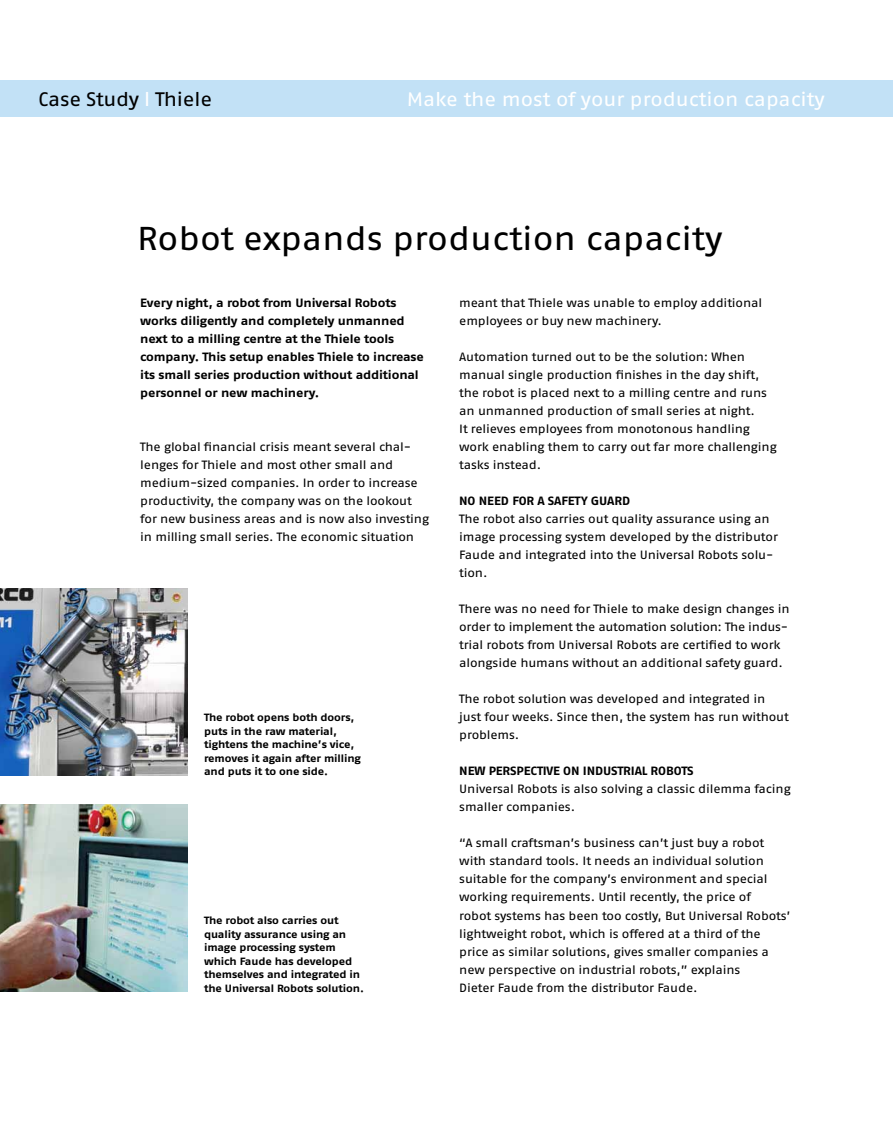
<style>
.page{position:relative;width:893px;height:1132px;background:#fff}
.page>*{position:absolute;margin:0;border:0;box-sizing:border-box;transform-origin:0 0}
.t1{font:33px "Fago Ex Regular Tf";color:#000}
.t2{font:19.5px "Fago Ex Regular Tf";color:#fff}
.t3{font:19.5px "Fago Ex Regular Tf";letter-spacing:-.01em;color:#000}
.t4{font:12px/18px "Fago Ex Regular Tf";letter-spacing:-.01em;color:#000}
.t5{font:12px/18px "Fago Ex Bold Tf";letter-spacing:-.01em;color:#000}
.t6{font:10.5px/13.5px "Fago Ex Bold Tf";letter-spacing:-.015em;color:#000}
.s1{color:#fff}
</style>
<div class="page">
<hr style="left:892px;top:0;width:1px;height:1131px;background:#d1d3d4">
<img style="left:0;top:588px;width:187px;height:187px">
<img style="left:0;top:804px;width:187px;height:187px">
<div style="left:0;top:80px;width:893px;height:37px;background:#c2e1f6"></div>
<h2 class="t3" style="left:38px;top:88px;width:175px">Case Study <span class="s1">l</span> Thiele</h2>
<h2 class="t2" style="left:407px;top:88px;width:419px">Make the most of your production capacity</h2>
<h1 class="t1" style="left:137px;top:219px;width:587px">Robot expands production capacity</h1>
<p class="t5" style="left:140px;top:293px;width:285px">Every night, a robot from Universal Robots works diligently and completely unmanned next to a milling centre at the Thiele tools company. This setup enables Thiele to increase its small series production without additional personnel or new machinery.</p>
<p class="t4" style="left:140px;top:437px;width:290px">The global financial crisis meant several chal&shy;lenges for Thiele and most other small and medium-sized companies. In order to increase productivity, the company was on the lookout for new business areas and is now also investing in milling small series. The economic situation</p>
<p class="t6" style="left:204px;top:710px;width:158px">The robot opens both doors, puts in the raw material, tightens the machine’s vice, removes it again after milling and puts it to one side.</p>
<p class="t6" style="left:204px;top:913px;width:161px">The robot also carries out quality assurance using an image processing system which Faude has developed themselves and integrated in the Universal Robots solution.</p>
<p class="t4" style="left:459px;top:293px;width:304px">meant that Thiele was unable to employ additional employees or buy new machinery.</p>
<p class="t4" style="left:459px;top:347px;width:319px">Automation turned out to be the solution: When manual single production finishes in the day shift, the robot is placed next to a milling centre and runs an unmanned production of small series at night.<br>It relieves employees from monotonous handling work enabling them to carry out far more challenging tasks instead.</p>
<p class="t5" style="left:459px;top:491px;width:172px">No n eed for a safety guard</p>
<p class="t4" style="left:459px;top:509px;width:320px">The robot also carries out quality assurance using an image processing system developed by the distributor Faude and integrated into the Universal Robots solu&shy;tion.</p>
<p class="t4" style="left:459px;top:599px;width:332px">There was no need for Thiele to make design changes in order to implement the automation solution: The indus&shy;trial robots from Universal Robots are certified to work alongside humans without an additional safety guard.</p>
<p class="t4" style="left:459px;top:689px;width:331px">The robot solution was developed and integrated in just four weeks. Since then, the system has run without problems.</p>
<p class="t5" style="left:459px;top:761px;width:152px">New perspective on in dustr</p>
<p class="t5" style="left:631px;top:761px;width:51px">ial ro bots</p>
<p class="t4" style="left:459px;top:779px;width:333px">Universal Robots is also solving a classic dilemma facing smaller companies.</p>
<p class="t4" style="left:459px;top:833px;width:333px">“A small craftsman’s business can’t just buy a robot with standard tools. It needs an individual solution suitable for the company’s environment and special working requirements. Until recently, the price of<br>robot systems has been too costly, But Universal Robots’ lightweight robot, which is offered at a third of the price as similar solutions, gives smaller companies a new perspective on industrial robots,” explains<br>Dieter Faude from the distributor Faude.</p>
</div>
